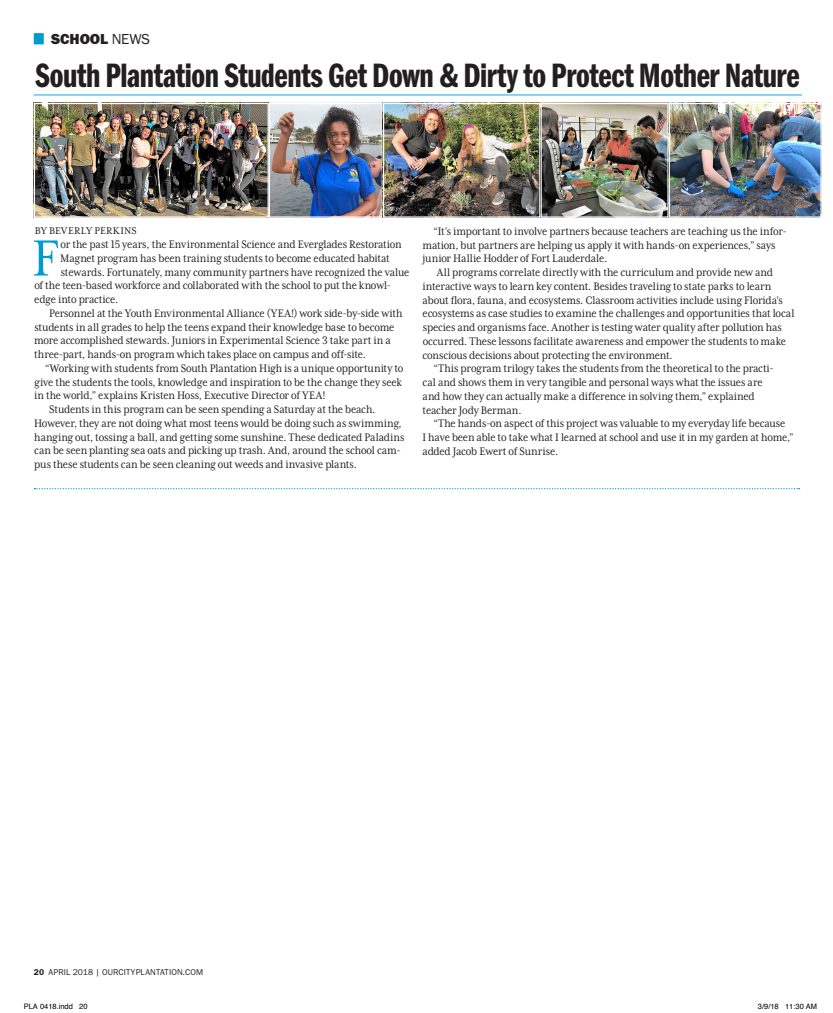
<style>
.page{position:relative;width:833px;height:1013px;background:#fff}
.page>*{position:absolute;margin:0;border:0;box-sizing:border-box;transform-origin:0 0}
.t1{font:58.38px "Mrs Eaves XL Serif Nar OT";color:#009bcf;scale:.95 1}
.t2{font:35px "Franklin Gothic URW Com Dem";letter-spacing:-.015em;color:#231f20}
.t3{font:15px "Franklin Gothic URW Hea";letter-spacing:-.01em;color:#231f20}
.t4{font:12.5px/13.8px "Mrs Eaves XL Serif Nar OT";letter-spacing:-.01em;color:#231f20;scale:.95 1}
.t5{font:11.25px "Mrs Eaves XL Serif Nar OT";letter-spacing:.015em;color:#231f20}
.t6{font:8.75px "Franklin Gothic URW Boo";letter-spacing:.015em;color:#231f20}
.t7{font:7.5px "Helvetica";color:#000}
.s1{font-family:"Franklin Gothic URW Boo"}
.s2{font-family:"Franklin Gothic URW Dem"}
</style>
<div class="page">
<svg style="left:34px;top:488px;width:765px;height:1px"></svg>
<div style="left:34px;top:33px;width:10px;height:11px;background:#009bcf"></div>
<hr style="left:34px;top:95px;width:768px;height:1px;background:#0eacd9">
<img style="left:36px;top:105px;width:783px;height:111px">
<div style="left:269px;top:103px;width:114px;height:115px;border:1px solid #fff"></div>
<div style="left:383px;top:103px;width:157px;height:115px;border:1px solid #fff"></div>
<div style="left:540px;top:103px;width:128px;height:115px;border:1px solid #fff"></div>
<div style="left:34px;top:103px;width:235px;height:115px;border:1px solid #fff"></div>
<div style="left:668px;top:103px;width:153px;height:115px;border:1px solid #fff"></div>
<p class="t3" style="left:51px;top:29px;width:100px">SCHOOL <span class="s1">NEWS</span></p>
<h2 class="t2" style="left:36px;top:51px;width:765px">South Plantation Students Get Down &amp; Dirty to Protect Mother Nature</h2>
<p class="t5" style="left:35px;top:225px;width:103px">BY BEVERLY PERKINS</p>
<h1 class="t1" style="left:32px;top:229px;width:30px">F</h1>
<p class="t4" style="left:61px;top:237px;width:360px">or the past 15 years, the Environmental Science and Everglades Restoration</p>
<p class="t4" style="left:60px;top:251px;width:348px">Magnet program has been training students to become educated habitat</p>
<p class="t4" style="left:61px;top:265px;width:368px">stewards. Fortunately, many community partners have recognized the value</p>
<p class="t4" style="left:34px;top:278px;width:377px">of the teen-based workforce and collaborated with the school to put the knowl-</p>
<p class="t4" style="left:34px;top:292px;width:90px">edge into practice.</p>
<p class="t4" style="left:49px;top:306px;width:373px">Personnel at the Youth Environmental Alliance (YEA!) work side-by-side with</p>
<p class="t4" style="left:34px;top:320px;width:380px">students in all grades to help the teens expand their knowledge base to become</p>
<p class="t4" style="left:34px;top:333px;width:377px">more accomplished stewards. Juniors in Experimental Science 3 take part in a</p>
<p class="t4" style="left:34px;top:347px;width:350px">three-part, hands-on program which takes place on campus and off-site.</p>
<p class="t4" style="left:45px;top:361px;width:378px">“Working with students from South Plantation High is a unique opportunity to</p>
<p class="t4" style="left:34px;top:375px;width:388px">give the students the tools, knowledge and inspiration to be the change they seek</p>
<p class="t4" style="left:34px;top:388px;width:308px">in the world,” explains Kristen Hoss, Executive Director of YEA!</p>
<p class="t4" style="left:49px;top:402px;width:345px">Students in this program can be seen spending a Saturday at the beach.</p>
<p class="t4" style="left:34px;top:416px;width:388px">However, they are not doing what most teens would be doing such as swimming,</p>
<p class="t4" style="left:34px;top:430px;width:391px">hanging out, tossing a ball, and getting some sunshine. These dedicated Paladins</p>
<p class="t4" style="left:34px;top:443px;width:387px">can be seen planting sea oats and picking up trash. And, around the school cam-</p>
<p class="t4" style="left:34px;top:457px;width:341px">pus these students can be seen cleaning out weeds and invasive plants.</p>
<p class="t4" style="left:422px;top:224px;width:385px;text-indent:11px">“It’s important to involve partners because teachers are teaching us the infor&shy;mation, but partners are helping us apply it with hands-on experiences,” says junior Hallie Hodder of Fort Lauderdale.</p>
<p class="t4" style="left:437px;top:265px;width:355px">All programs correlate directly with the curriculum and provide new and</p>
<p class="t4" style="left:422px;top:279px;width:369px">interactive ways to learn key content. Besides traveling to state parks to learn</p>
<p class="t4" style="left:422px;top:293px;width:381px">about flora, fauna, and ecosystems. Classroom activities include using Florida’s</p>
<p class="t4" style="left:422px;top:307px;width:393px">ecosystems as case studies to examine the challenges and opportunities that local</p>
<p class="t4" style="left:423px;top:320px;width:379px">species and organisms face. Another is testing water quality after pollution has</p>
<p class="t4" style="left:422px;top:334px;width:384px">occurred. These lessons facilitate awareness and empower the students to make</p>
<p class="t4" style="left:422px;top:348px;width:265px">conscious decisions about protecting the environment.</p>
<p class="t4" style="left:433px;top:362px;width:359px">“This program trilogy takes the students from the theoretical to the practi-</p>
<p class="t4" style="left:422px;top:375px;width:359px">cal and shows them in very tangible and personal ways what the issues are</p>
<p class="t4" style="left:422px;top:389px;width:351px">and how they can actually make a difference in solving them,” explained</p>
<p class="t4" style="left:422px;top:403px;width:106px">teacher Jody Berman.</p>
<p class="t4" style="left:433px;top:417px;width:372px">“The hands-on aspect of this project was valuable to my everyday life because</p>
<p class="t4" style="left:422px;top:430px;width:392px">I have been able to take what I learned at school and use it in my garden at home,”</p>
<p class="t4" style="left:422px;top:444px;width:144px">added Jacob Ewert of Sunrise.</p>
<p class="t6" style="left:34px;top:966px;width:171px"><span class="s2">20</span> APRIL 2018 | OURCITYPLANTATION.COM</p>
<p class="t7" style="left:24px;top:1000px;width:65px">PLA 0418.indd 20</p>
<p class="t7" style="left:758px;top:1000px;width:61px">3/9/18 11:30 AM</p>
</div>
